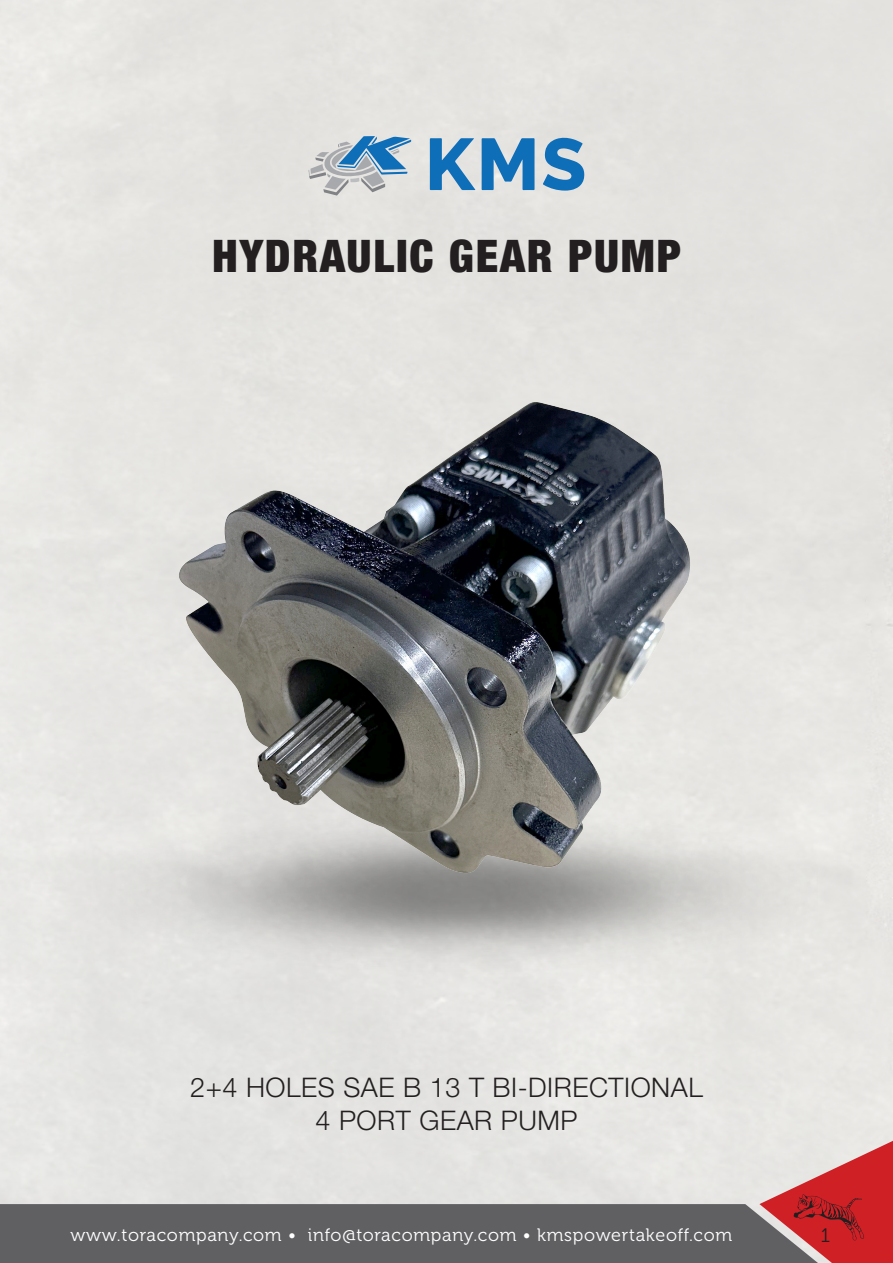
<style>
.page{position:relative;width:893px;height:1263px;background:#fff}
.page>*{position:absolute;margin:0;border:0;box-sizing:border-box;transform-origin:0 0}
.t1{font:900 condensed 45px "Helvetica Neue LT Std";letter-spacing:.04em;color:#231f20}
.t2{font:300 27px/32.4px "Helvetica Neue LT Std";letter-spacing:.02em;color:#231f20;text-align:center}
.t3{font:19.5px "Museo 300";color:#231f20}
.t4{font:18px "Museo 300";letter-spacing:.04em;color:#fff}
</style>
<div class="page">
<div style="left:0;top:1204px;width:759px;height:59px;background:#606063"></div>
<svg style="left:759px;top:1131px;width:134px;height:132px;background:#ca6c6f"></svg>
<svg style="left:482px;top:138px;width:53px;height:52px;background:#5494c5"></svg>
<svg style="left:430px;top:138px;width:45px;height:52px;background:#699fc9"></svg>
<svg style="left:543px;top:137px;width:41px;height:54px;background:#659dc7"></svg>
<svg style="left:309px;top:136px;width:102px;height:60px;background:#aabdcb"></svg>
<img style="left:161px;top:396px;width:547px;height:494px">
<h1 class="t1" style="left:212px;top:228px;width:470px">HYDRAULIC GEAR PUMP</h1>
<h2 class="t2" style="left:190px;top:1071px;width:514px">2+4 HOLES SAE B 13 T BI-DIRECTIONAL<br>4 PORT GEAR PUMP</h2>
<p class="t4" style="left:70px;top:1225px;width:663px">www.toracompany.com • info@toracompany.com • kmspowertakeoff.com</p>
<p class="t3" style="left:821px;top:1225px;width:11px">1</p>
</div>
